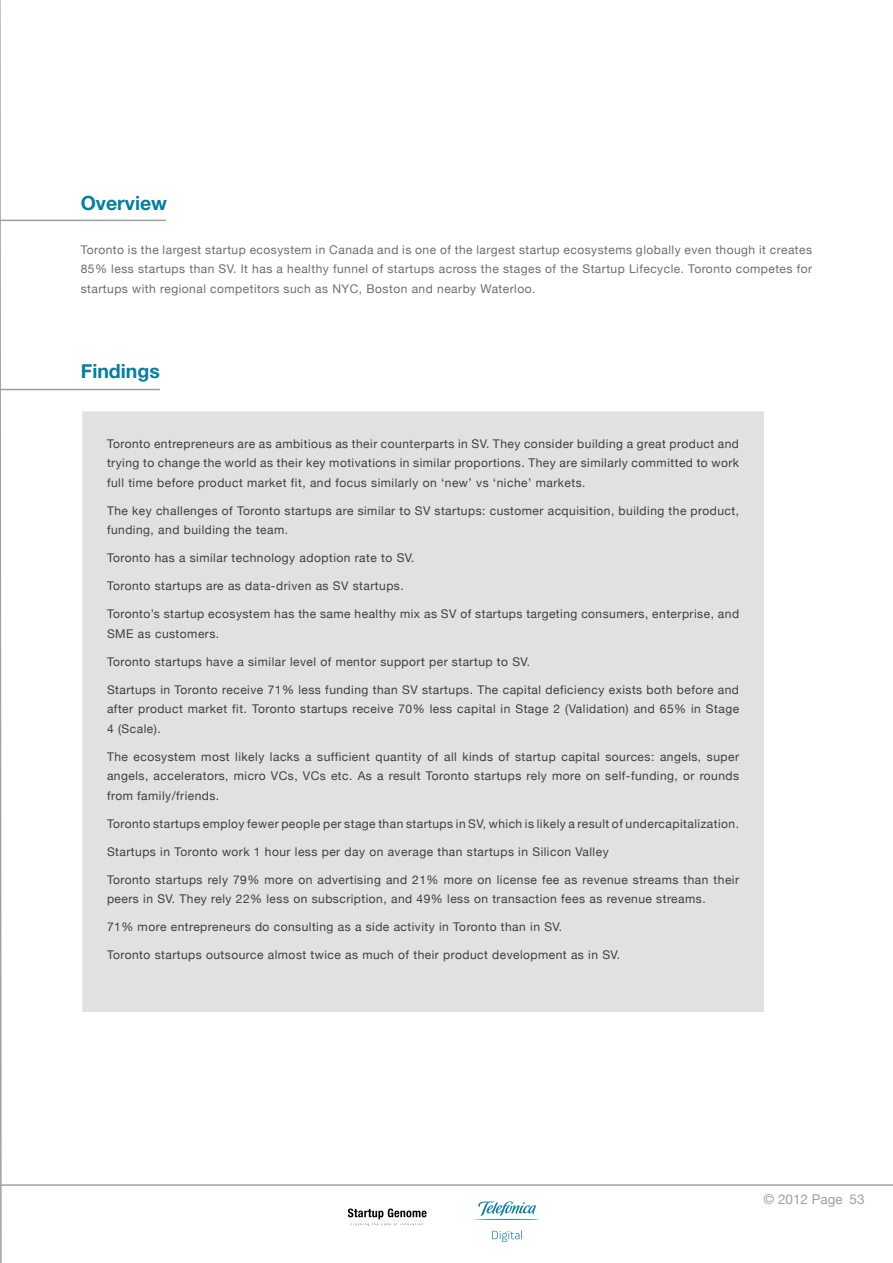
<style>
.page{position:relative;width:893px;height:1263px;background:#fff}
.page>*{position:absolute;margin:0;border:0;box-sizing:border-box;transform-origin:0 0}
.t1{font:700 19.5px "Helvetica Neue";color:#057ea2}
.t2{font:13.5px "Helvetica Neue";color:#9d9fa2}
.t3{font:12px/19.5px "Helvetica Neue";letter-spacing:.04em;color:#3e3e3f;text-align:justify}
.t4{font:12px/19.5px "Helvetica Neue";letter-spacing:.04em;color:#6c6d70;text-align:justify}
</style>
<div class="page">
<hr style="left:0;top:1184px;width:893px;height:2px;background:#9d9fa2">
<svg style="left:348px;top:1208px;width:78px;height:18px"></svg>
<svg style="left:0;top:0;width:2px;height:1263px"></svg>
<svg style="left:478px;top:1201px;width:47px;height:15px"></svg>
<hr style="left:0;top:389px;width:160px;height:1px;background:#9d9fa2">
<hr style="left:0;top:220px;width:166px;height:1px;background:#9d9fa2">
<div style="left:82px;top:411px;width:683px;height:602px;background:#e1e1df"></div>
<hr style="left:764px;top:411px;width:1px;height:601px;background:#fff">
<hr style="left:81px;top:1012px;width:684px;height:1px;background:#fff">
<h1 class="t1" style="left:81px;top:185px;width:88px">Overview</h1>
<p class="t4" style="left:81px;top:239px;width:733px">Toronto is the largest startup ecosystem in Canada and is one of the largest startup ecosystems globally even though it creates 85% less startups than SV. It has a healthy funnel of startups across the stages of the Startup Lifecycle. Toronto competes for startups with regional competitors such as NYC, Boston and nearby Waterloo.</p>
<h1 class="t1" style="left:81px;top:354px;width:81px">Findings</h1>
<p class="t3" style="left:107px;top:433px;width:634px">Toronto entrepreneurs are as ambitious as their counterparts in SV. They consider building a great product and trying to change the world as their key motivations in similar proportions. They are similarly committed to work full time before product market fit, and focus similarly on ‘new’ vs ‘niche’ markets.</p>
<p class="t3" style="left:107px;top:500px;width:634px">The key challenges of Toronto startups are similar to SV startups: customer acquisition, building the product, funding, and building the team.</p>
<p class="t3" style="left:107px;top:547px;width:309px">Toronto has a similar technology adoption rate to SV.</p>
<p class="t3" style="left:107px;top:575px;width:298px">Toronto startups are as data-driven as SV startups.</p>
<p class="t3" style="left:107px;top:603px;width:634px">Toronto’s startup ecosystem has the same healthy mix as SV of startups targeting consumers, enterprise, and<br>SME as customers.</p>
<p class="t3" style="left:107px;top:651px;width:425px">Toronto startups have a similar level of mentor support per startup to SV.</p>
<p class="t3" style="left:107px;top:679px;width:634px">Startups in Toronto receive 71% less funding than SV startups. The capital deficiency exists both before and after product market fit. Toronto startups receive 70% less capital in Stage 2 (Validation) and 65% in Stage 4 (Scale).</p>
<p class="t3" style="left:107px;top:746px;width:634px">The ecosystem most likely lacks a sufficient quantity of all kinds of startup capital sources: angels, super angels, accelerators, micro VCs, VCs etc. As a result Toronto startups rely more on self-funding, or rounds from family/friends.</p>
<p class="t3" style="left:107px;top:813px;width:634px">Toronto startups employ fewer people per stage than startups in SV, which is likely a result of undercapitalization.</p>
<p class="t3" style="left:107px;top:841px;width:503px">Startups in Toronto work 1 hour less per day on average than startups in Silicon Valley</p>
<p class="t3" style="left:107px;top:869px;width:634px">Toronto startups rely 79% more on advertising and 21% more on license fee as revenue streams than their peers in SV. They rely 22% less on subscription, and 49% less on transaction fees as revenue streams.</p>
<p class="t3" style="left:107px;top:916px;width:457px">71% more entrepreneurs do consulting as a side activity in Toronto than in SV.</p>
<p class="t3" style="left:107px;top:944px;width:515px">Toronto startups outsource almost twice as much of their product development as in SV.</p>
<p class="t2" style="left:763px;top:1188px;width:103px">© 2012 Page 53</p>
</div>
